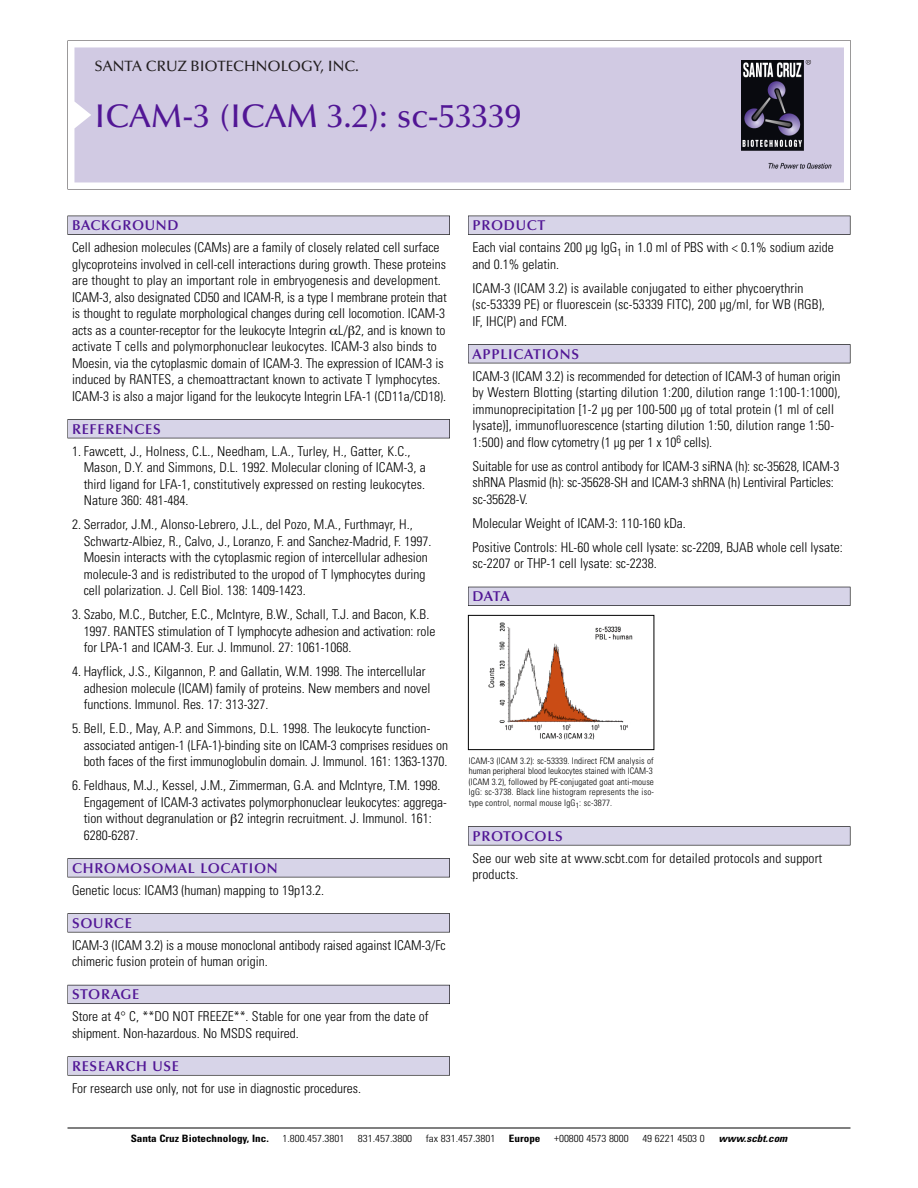
<style>
.page{position:relative;width:918px;height:1188px;background:#fff}
.page>*{position:absolute;margin:0;border:0;box-sizing:border-box;transform-origin:0 0}
.t1{font:500 33px "Optima";color:#511695}
.t2{font:500 15px "Optima";color:#231f20}
.t3{font:600 14.25px "Optima";letter-spacing:.05em;color:#511695}
.t4{font:300 condensed 13.5px/16.5px "Univers";color:#000}
.t5{font:300 condensed 10.2px "Univers";color:#000;scale:1.1 1}
.t6{font:700 condensed 10.2px "Univers";color:#000;scale:1.1 1}
.t7{font:italic 700 condensed 10.2px "Univers";color:#000;scale:1.1 1}
.t8{font:300 condensed 9px/10.5px "Univers";letter-spacing:.015em;color:#000}
</style>
<div class="page">
<svg style="left:68px;top:40px;width:783px;height:149px"></svg>
<div style="left:74px;top:47px;width:770px;height:135px;background:#d1cae3"></div>
<img style="left:741px;top:60px;width:90px;height:108px">
<div style="left:68px;top:216px;width:382px;height:19px;background:#535256"></div>
<div style="left:68px;top:216px;width:381px;height:18px;background:#d7d4e8"></div>
<div style="left:68px;top:419px;width:382px;height:19px;background:#515155"></div>
<div style="left:68px;top:420px;width:381px;height:18px;background:#d7d4e8"></div>
<div style="left:68px;top:858px;width:382px;height:19px;background:#545357"></div>
<div style="left:68px;top:859px;width:381px;height:18px;background:#d7d4e8"></div>
<div style="left:68px;top:913px;width:382px;height:19px;background:#575659"></div>
<div style="left:68px;top:914px;width:381px;height:18px;background:#d7d4e8"></div>
<div style="left:68px;top:985px;width:382px;height:19px;background:#595860"></div>
<div style="left:68px;top:985px;width:381px;height:18px;background:#d7d4e8"></div>
<svg style="left:68px;top:1056px;width:382px;height:20px"></svg>
<div style="left:68px;top:1057px;width:381px;height:18px;background:#d7d4e8"></div>
<div style="left:468px;top:216px;width:382px;height:19px;background:#535256"></div>
<div style="left:468px;top:216px;width:382px;height:18px;background:#d7d4e8"></div>
<div style="left:468px;top:344px;width:382px;height:19px;background:#515155"></div>
<div style="left:468px;top:345px;width:382px;height:18px;background:#d7d4e8"></div>
<div style="left:468px;top:587px;width:382px;height:19px;background:#515057"></div>
<div style="left:468px;top:587px;width:382px;height:18px;background:#d7d4e8"></div>
<div style="left:468px;top:826px;width:382px;height:19px;background:#575659"></div>
<div style="left:468px;top:827px;width:382px;height:18px;background:#d7d4e8"></div>
<hr style="left:68px;top:1128px;width:782px;height:1px;background:#000">
<img style="left:488px;top:622px;width:145px;height:118px">
<div style="left:468px;top:615px;width:186px;height:135px;border:1px solid #000"></div>
<p class="t2" style="left:94px;top:60px;width:266px">SANTA CRUZ BIOTECHNOLOGY, INC.</p>
<p class="t1" style="left:94px;top:102px;width:428px">ICAM-3 (ICAM 3.2): sc-53339</p>
<p class="t3" style="left:72px;top:219px;width:108px">BACKGROUND</p>
<p class="t4" style="left:72px;top:240px;width:376px">Cell adhesion molecules (CAMs) are a family of closely related cell surface glycoproteins involved in cell-cell interactions during growth. These proteins are thought to play an important role in embryogenesis and development.<br>ICAM-3, also designated CD50 and ICAM-R, is a type I membrane protein that is thought to regulate morphological changes during cell locomotion. ICAM-3 acts as a counter-receptor for the leukocyte Integrin L/ 2, and is known to activate T cells and polymorphonuclear leukocytes. ICAM-3 also binds to Moesin, via the cytoplasmic domain of ICAM-3. The expression of ICAM-3 is induced by RANTES, a chemoattractant known to activate T lymphocytes.<br>ICAM-3 is also a major ligand for the leukocyte Integrin LFA-1 (CD11a/CD18).</p>
<p class="t3" style="left:72px;top:423px;width:90px">REFERENCES</p>
<p class="t4" style="left:84px;top:444px;width:344px;text-indent:-12px">1. Fawcett, J., Holness, C.L., Needham, L.A., Turley, H., Gatter, K.C., Mason, D.Y. and Simmons, D.L. 1992. Molecular cloning of ICAM-3, a third ligand for LFA-1, constitutively expressed on resting leukocytes.<br>Nature 360: 481-484.</p>
<p class="t4" style="left:84px;top:517px;width:349px;text-indent:-12px">2. Serrador, J.M., Alonso-Lebrero, J.L., del Pozo, M.A., Furthmayr, H., Schwartz-Albiez, R., Calvo, J., Loranzo, F. and Sanchez-Madrid, F. 1997.<br>Moesin interacts with the cytoplasmic region of intercellular adhesion molecule-3 and is redistributed to the uropod of T lymphocytes during cell polarization. J. Cell Biol. 138: 1409-1423.</p>
<p class="t4" style="left:84px;top:607px;width:353px;text-indent:-12px">3. Szabo, M.C., Butcher, E.C., McIntyre, B.W., Schall, T.J. and Bacon, K.B.<br>1997. RANTES stimulation of T lymphocyte adhesion and activation: role for LPA-1 and ICAM-3. Eur. J. Immunol. 27: 1061-1068.</p>
<p class="t4" style="left:84px;top:664px;width:348px;text-indent:-12px">4. Hayflick, J.S., Kilgannon, P. and Gallatin, W.M. 1998. The intercellular adhesion molecule (ICAM) family of proteins. New members and novel functions. Immunol. Res. 17: 313-327.</p>
<p class="t4" style="left:84px;top:721px;width:366px;text-indent:-12px">5. Bell, E.D., May, A.P. and Simmons, D.L. 1998. The leukocyte function&shy;associated antigen-1 (LFA-1)-binding site on ICAM-3 comprises residues on both faces of the first immunoglobulin domain. J. Immunol. 161: 1363-1370.</p>
<p class="t4" style="left:84px;top:778px;width:365px;text-indent:-12px">6. Feldhaus, M.J., Kessel, J.M., Zimmerman, G.A. and McIntyre, T.M. 1998.<br>Engagement of ICAM-3 activates polymorphonuclear leukocytes: aggrega&shy;tion without degranulation or 2 integrin recruitment. J. Immunol. 161:<br>6280-6287.</p>
<p class="t3" style="left:72px;top:862px;width:207px">CHROMOSOMAL LOCATION</p>
<p class="t4" style="left:72px;top:883px;width:254px">Genetic locus: ICAM3 (human) mapping to 19p13.2.</p>
<p class="t3" style="left:72px;top:917px;width:61px">SOURCE</p>
<p class="t4" style="left:72px;top:938px;width:375px">ICAM-3 (ICAM 3.2) is a mouse monoclonal antibody raised against ICAM-3/Fc chimeric fusion protein of human origin.</p>
<p class="t3" style="left:72px;top:988px;width:69px">STORAGE</p>
<p class="t4" style="left:72px;top:1010px;width:358px">Store at 4° C, **DO NOT FREEZE**. Stable for one year from the date of shipment. Non-hazardous. No MSDS required.</p>
<p class="t3" style="left:72px;top:1060px;width:109px">RESEARCH USE</p>
<p class="t4" style="left:72px;top:1081px;width:291px">For research use only, not for use in diagnostic procedures.</p>
<p class="t3" style="left:473px;top:219px;width:74px">PRODUCT</p>
<p class="t4" style="left:473px;top:240px;width:363px">Each vial contains 200 µg IgG<sub>1</sub> in 1.0 ml of PBS with &lt; 0.1% sodium azide and 0.1% gelatin.</p>
<p class="t4" style="left:473px;top:281px;width:354px">ICAM-3 (ICAM 3.2) is available conjugated to either phycoerythrin (sc-53339 PE) or fluorescein (sc-53339 FITC), 200 µg/ml, for WB (RGB),<br>IF, IHC(P) and FCM.</p>
<p class="t3" style="left:473px;top:348px;width:108px">APPLICATIONS</p>
<p class="t4" style="left:473px;top:369px;width:370px">ICAM-3 (ICAM 3.2) is recommended for detection of ICAM-3 of human origin by Western Blotting (starting dilution 1:200, dilution range 1:100-1:1000), immunoprecipitation [1-2 µg per 100-500 µg of total protein (1 ml of cell lysate)], immunofluorescence (starting dilution 1:50, dilution range 1:50- 1:500) and flow cytometry (1 µg per 1 x 10<sup>6</sup> cells).</p>
<p class="t4" style="left:473px;top:459px;width:369px">Suitable for use as control antibody for ICAM-3 siRNA (h): sc-35628, ICAM-3 shRNA Plasmid (h): sc-35628-SH and ICAM-3 shRNA (h) Lentiviral Particles: sc-35628-V.</p>
<p class="t4" style="left:473px;top:516px;width:215px">Molecular Weight of ICAM-3: 110-160 kDa.</p>
<p class="t4" style="left:473px;top:540px;width:372px">Positive Controls: HL-60 whole cell lysate: sc-2209, BJAB whole cell lysate: sc-2207 or THP-1 cell lysate: sc-2238.</p>
<p class="t3" style="left:473px;top:590px;width:39px">DATA</p>
<p class="t8" style="left:469px;top:756px;width:187px">ICAM-3 (ICAM 3.2): sc-53339. Indirect FCM analysis of human peripheral blood leukocytes stained with ICAM-3 (ICAM 3.2), followed by PE-conjugated goat anti-mouse IgG: sc-3738. Black line histogram represents the iso&shy;type control, normal mouse IgG<sub>1</sub>: sc-3877.</p>
<p class="t3" style="left:473px;top:830px;width:92px">PROTOCOLS</p>
<p class="t4" style="left:473px;top:851px;width:351px">See our web site at www.scbt.com for detailed protocols and support products.</p>
<p class="t6" style="left:131px;top:1135px;width:127px">Santa Cruz Biotechnology, Inc.</p>
<p class="t5" style="left:282px;top:1135px;width:58px">1.800.457.3801</p>
<p class="t5" style="left:358px;top:1135px;width:51px">831.457.3800</p>
<p class="t5" style="left:426px;top:1135px;width:65px">fax 831.457.3801</p>
<p class="t6" style="left:509px;top:1135px;width:30px">Europe</p>
<p class="t5" style="left:554px;top:1135px;width:69px">+00800 4573 8000</p>
<p class="t5" style="left:642px;top:1135px;width:58px">49 6221 4503 0</p>
<p class="t7" style="left:719px;top:1135px;width:66px">www.scbt.com</p>
</div>
